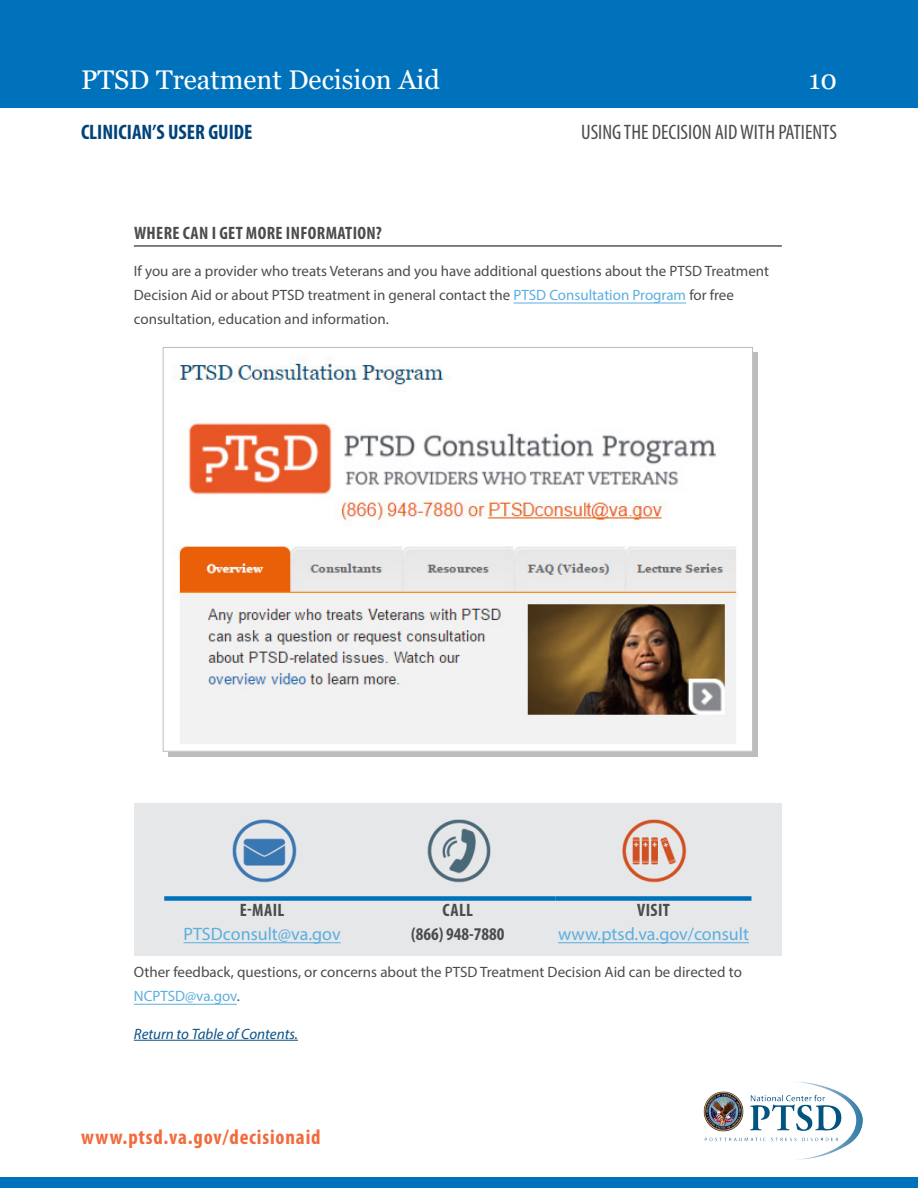
<style>
.page{position:relative;width:918px;height:1188px;background:#fff}
.page>*{position:absolute;margin:0;border:0;box-sizing:border-box;transform-origin:0 0}
.t1{font:27px "Georgia";color:#fff}
.t2{font:condensed 21px "Myriad Pro";color:#4b4c4d}
.t3{font:700 condensed 21px "Myriad Pro";letter-spacing:.04em;color:#f26b3d}
.t4{font:700 condensed 21px "Myriad Pro";color:#004279}
.t5{font:18px/24px "Myriad Pro";color:#5baee0;text-align:center}
.t6{font:700 condensed 18px "Myriad Pro";letter-spacing:.02em;color:#4b4c4d}
.t7{font:700 condensed 18px/24px "Myriad Pro";color:#4b4c4d;text-align:center}
.t8{font:15px/24px "Myriad Pro";color:#4b4c4d}
.t9{font:italic 15px "Myriad Pro";color:#0b5289}
.s1{color:#5baee0}
.s2{font-weight:700;font-stretch:condensed;color:#4b4c4d}
</style>
<div class="page">
<div style="left:0;top:0;width:918px;height:108px;background:#0072bc"></div>
<div style="left:0;top:1178px;width:918px;height:10px;background:#0072bc"></div>
<img style="left:703px;top:1082px;width:160px;height:78px">
<div style="left:134px;top:804px;width:648px;height:152px;background:#e6e7e9"></div>
<hr style="left:134px;top:245px;width:648px;height:2px;background:#4b4c4d">
<hr style="left:513px;top:303px;width:173px;height:1px;background:#5baee0">
<hr style="left:134px;top:1004px;width:103px;height:1px;background:#5baee0">
<hr style="left:134px;top:1040px;width:164px;height:1px;background:#0b5289">
<div style="left:164px;top:896px;width:196px;height:5px;background:#0072bc"></div>
<img style="left:233px;top:819px;width:64px;height:64px">
<div style="left:360px;top:896px;width:196px;height:5px;background:#0072bc"></div>
<img style="left:427px;top:819px;width:64px;height:64px">
<div style="left:556px;top:896px;width:195px;height:5px;background:#0072bc"></div>
<img style="left:623px;top:819px;width:64px;height:64px">
<hr style="left:184px;top:942px;width:157px;height:1px;background:#5baee0">
<div style="left:168px;top:352px;width:590px;height:404px;background:#231f20;opacity:.3"></div>
<img style="left:168px;top:352px;width:583px;height:397px">
<hr style="left:558px;top:942px;width:191px;height:1px;background:#5baee0">
<h1 class="t1" style="left:81px;top:64px;width:360px">PTSD Treatment Decision Aid</h1>
<h1 class="t1" style="left:809px;top:64px;width:30px">10</h1>
<h2 class="t4" style="left:81px;top:118px;width:173px">CLINICIAN’S USER GUIDE</h2>
<h2 class="t2" style="left:581px;top:119px;width:257px">USING THE DECISION AID WITH PATIENTS</h2>
<h2 class="t6" style="left:134px;top:221px;width:249px">WHERE CAN I GET MORE INFORMATION?</h2>
<p class="t8" style="left:134px;top:259px;width:637px">If you are a provider who treats Veterans and you have additional questions about the PTSD Treatment<br>Decision Aid or about PTSD treatment in general contact the <span class="s1">PTSD Consultation Program</span> for free consultation, education and information.</p>
<p class="t5" style="left:184px;top:897px;width:159px"><span class="s2">E-MAIL<br></span>PTSDconsult@va.gov</p>
<p class="t7" style="left:411px;top:897px;width:95px">CALL<br>(866) 948-7880</p>
<p class="t5" style="left:558px;top:897px;width:192px"><span class="s2">VISIT </span>www.ptsd.va.gov/consult</p>
<p class="t8" style="left:134px;top:960px;width:610px">Other feedback, questions, or concerns about the PTSD Treatment Decision Aid can be directed to<br><span class="s1">NCPTSD@va.gov</span>.</p>
<p class="t9" style="left:134px;top:1024px;width:166px">Return to Table of Contents.</p>
<h2 class="t3" style="left:81px;top:1124px;width:241px">www.ptsd.va.gov/decisionaid</h2>
</div>
